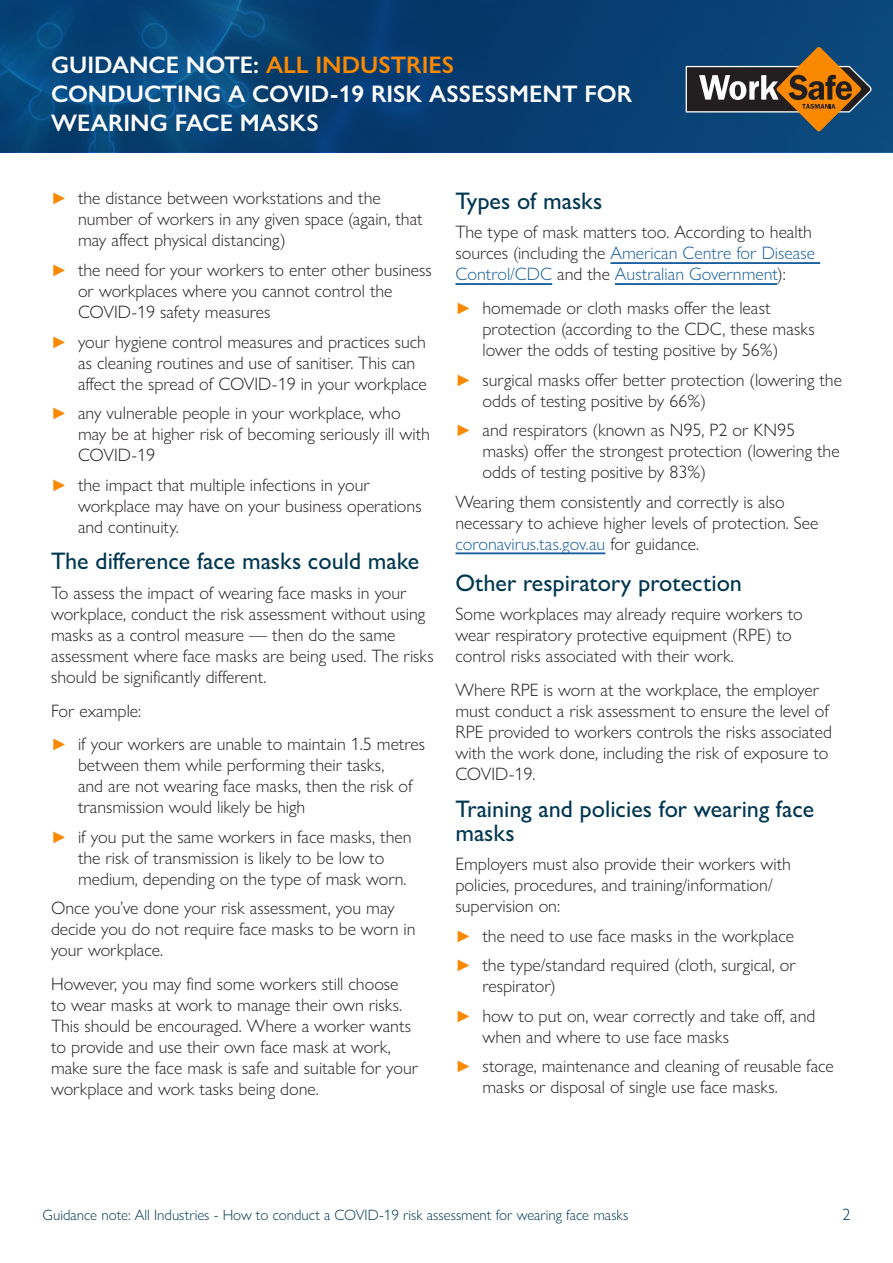
<style>
.page{position:relative;width:893px;height:1263px;background:#fff}
.page>*{position:absolute;margin:0;border:0;box-sizing:border-box;transform-origin:0 0}
.Heading_2{font:500 24px/24px "Gill Sans Nova";color:#003750}
.t1{font:600 24px/28.8px "Gill Sans Nova";color:#fff}
.t2{font:300 18px/21px "Gill Sans Nova";color:#231f20}
.t3{font:300 16.5px "Gill Sans Nova";color:#003750}
.t4{font:300 15px "Gill Sans Nova";color:#003750}
.s1{color:#fa8900}
.s2{font-weight:500;font-size:16.5px;color:#fa8900}
.s3{color:#175d9e}
</style>
<div class="page">
<svg style="left:0;top:0;width:893px;height:151px;background:#074174"></svg>
<svg style="left:685px;top:47px;width:187px;height:85px;background:#525655"></svg>
<hr style="left:610px;top:262px;width:210px;height:2px;background:#175d9e">
<hr style="left:455px;top:283px;width:97px;height:2px;background:#175d9e">
<hr style="left:615px;top:283px;width:162px;height:2px;background:#175d9e">
<hr style="left:455px;top:552px;width:150px;height:2px;background:#175d9e">
<h1 class="t1" style="left:51px;top:51px;width:583px">GUIDANCE NOTE: <span class="s1">ALL INDUSTRIES<br></span>CONDUCTING A COVID-19 RISK ASSESSMENT FOR<br>WEARING FACE MASKS</h1>
<p class="t2" style="left:78px;top:188px;width:346px;text-indent:-27px"><span class="s2">►</span> the distance between workstations and the number of workers in any given space (again, that may affect physical distancing)</p>
<p class="t2" style="left:78px;top:259px;width:355px;text-indent:-27px"><span class="s2">►</span> the need for your workers to enter other business or workplaces where you cannot control the<br>COVID-19 safety measures</p>
<p class="t2" style="left:78px;top:331px;width:350px;text-indent:-27px"><span class="s2">►</span> your hygiene control measures and practices such as cleaning routines and use of sanitiser. This can affect the spread of COVID-19 in your workplace</p>
<p class="t2" style="left:78px;top:402px;width:353px;text-indent:-27px"><span class="s2">►</span> any vulnerable people in your workplace, who may be at higher risk of becoming seriously ill with<br>COVID-19</p>
<p class="t2" style="left:78px;top:474px;width:345px;text-indent:-27px"><span class="s2">►</span> the impact that multiple infections in your workplace may have on your business operations and continuity.</p>
<h2 class="Heading_2" style="left:51px;top:549px;width:370px">The difference face masks could make</h2>
<p class="t2" style="left:51px;top:582px;width:384px">To assess the impact of wearing face masks in your workplace, conduct the risk assessment without using masks as a control measure — then do the same assessment where face masks are being used. The risks should be significantly different.</p>
<p class="t2" style="left:51px;top:700px;width:92px">For example:</p>
<p class="t2" style="left:78px;top:733px;width:349px;text-indent:-27px"><span class="s2">►</span> if your workers are unable to maintain 1.5 metres between them while performing their tasks,<br>and are not wearing face masks, then the risk of transmission would likely be high</p>
<p class="t2" style="left:78px;top:826px;width:335px;text-indent:-27px"><span class="s2">►</span> if you put the same workers in face masks, then the risk of transmission is likely to be low to medium, depending on the type of mask worn.</p>
<p class="t2" style="left:51px;top:897px;width:366px">Once you’ve done your risk assessment, you may decide you do not require face masks to be worn in your workplace.</p>
<p class="t2" style="left:51px;top:973px;width:369px">However, you may find some workers still choose<br>to wear masks at work to manage their own risks.<br>This should be encouraged. Where a worker wants to provide and use their own face mask at work, make sure the face mask is safe and suitable for your workplace and work tasks being done.</p>
<h2 class="Heading_2" style="left:455px;top:188px;width:148px">Types of masks</h2>
<p class="t2" style="left:455px;top:222px;width:361px">The type of mask matters too. According to health sources (including the <span class="s3">American Centre for Disease<br>Control/CDC</span> and the <span class="s3">Australian Government</span>):</p>
<p class="t2" style="left:482px;top:297px;width:334px;text-indent:-27px"><span class="s2">►</span> homemade or cloth masks offer the least protection (according to the CDC, these masks lower the odds of testing positive by 56%)</p>
<p class="t2" style="left:482px;top:369px;width:361px;text-indent:-27px"><span class="s2">►</span> surgical masks offer better protection (lowering the odds of testing positive by 66%)</p>
<p class="t2" style="left:482px;top:419px;width:359px;text-indent:-27px"><span class="s2">►</span> and respirators (known as N95, P2 or KN95 masks) offer the strongest protection (lowering the odds of testing positive by 83%)</p>
<p class="t2" style="left:455px;top:491px;width:364px">Wearing them consistently and correctly is also necessary to achieve higher levels of protection. See <span class="s3">coronavirus.tas.gov.au</span> for guidance.</p>
<h2 class="Heading_2" style="left:455px;top:570px;width:288px">Other respiratory protection</h2>
<p class="t2" style="left:455px;top:603px;width:349px">Some workplaces may already require workers to wear respiratory protective equipment (RPE) to control risks associated with their work.</p>
<p class="t2" style="left:455px;top:679px;width:378px">Where RPE is worn at the workplace, the employer must conduct a risk assessment to ensure the level of RPE provided to workers controls the risks associated with the work done, including the risk of exposure to COVID-19.</p>
<h2 class="Heading_2" style="left:455px;top:796px;width:360px">Training and policies for wearing face masks</h2>
<p class="t2" style="left:455px;top:853px;width:337px">Employers must also provide their workers with policies, procedures, and training/information/ supervision on:</p>
<p class="t2" style="left:455px;top:925px;width:340px"><span class="s2">►</span> the need to use face masks in the workplace</p>
<p class="t2" style="left:482px;top:954px;width:315px;text-indent:-27px"><span class="s2">►</span> the type/standard required (cloth, surgical, or respirator)</p>
<p class="t2" style="left:482px;top:1005px;width:334px;text-indent:-27px"><span class="s2">►</span> how to put on, wear correctly and take off, and when and where to use face masks</p>
<p class="t2" style="left:482px;top:1055px;width:353px;text-indent:-27px"><span class="s2">►</span> storage, maintenance and cleaning of reusable face masks or disposal of single use face masks.</p>
<p class="t4" style="left:43px;top:1206px;width:587px">Guidance note: All Industries - How to conduct a COVID-19 risk assessment for wearing face masks</p>
<p class="t3" style="left:842px;top:1204px;width:10px">2</p>
</div>
